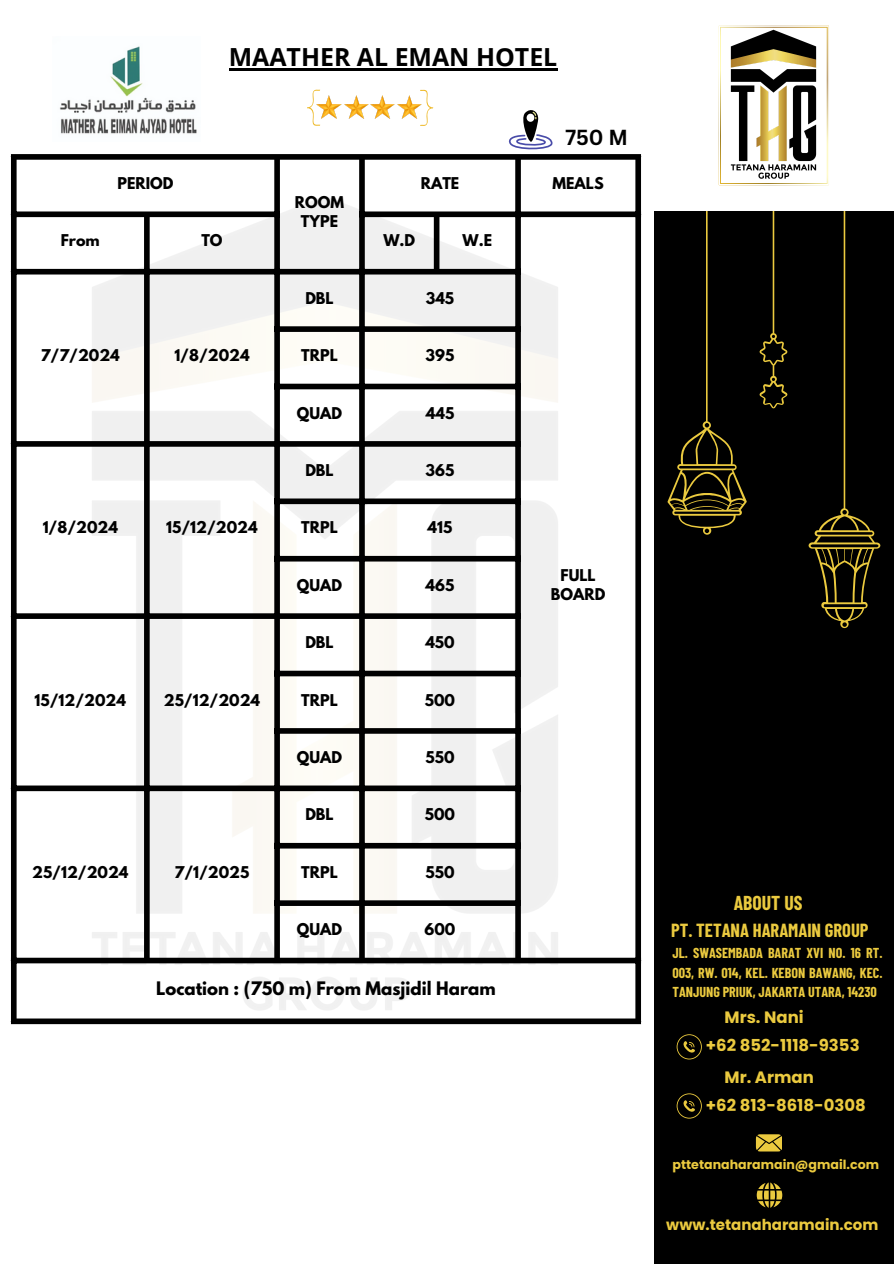
<style>
.page{position:relative;width:894px;height:1264px;background:#fff}
.page>*{position:absolute;margin:0;border:0;box-sizing:border-box;transform-origin:0 0}
.t1{font:700 24.9px "Open Sans";color:#000}
.t2{font:700 21.15px "Canva Sans";color:#000}
.t3{font:700 19.65px "Barlow Condensed";color:#ebca3f}
.t4{font:700 18.6px "Barlow Condensed";color:#ebca3f}
.t5{font:700 16.5px "Poppins";color:#ebca3f}
.t6{font:700 16.5px "League Spartan";color:#000}
.t7{font:700 15px "Poppins";color:#ebca3f}
.t8{font:700 14.4px/19.2px "League Spartan";color:#000;text-align:center}
.t9{font:700 14.1px/19.4px "Barlow Condensed";color:#ebca3f;text-align:justify}
.t10{font:700 12.6px "Poppins";color:#ebca3f}
</style>
<div class="page">
<img style="left:23px;top:185px;width:613px;height:840px">
<div style="left:11px;top:160px;width:6px;height:858px;background:#000"></div>
<div style="left:144px;top:217px;width:6px;height:740px;background:#000"></div>
<div style="left:274px;top:160px;width:6px;height:797px;background:#000"></div>
<div style="left:359px;top:160px;width:5px;height:797px;background:#000"></div>
<div style="left:433px;top:217px;width:6px;height:52px;background:#000"></div>
<div style="left:515px;top:160px;width:5px;height:797px;background:#000"></div>
<div style="left:635px;top:160px;width:6px;height:858px;background:#000"></div>
<div style="left:11px;top:154px;width:630px;height:6px;background:#000"></div>
<div style="left:11px;top:211px;width:269px;height:6px;background:#000"></div>
<div style="left:359px;top:211px;width:282px;height:6px;background:#000"></div>
<div style="left:11px;top:269px;width:509px;height:5px;background:#000"></div>
<div style="left:274px;top:326px;width:246px;height:6px;background:#000"></div>
<div style="left:274px;top:384px;width:246px;height:5px;background:#000"></div>
<div style="left:11px;top:441px;width:509px;height:6px;background:#000"></div>
<div style="left:274px;top:498px;width:246px;height:6px;background:#000"></div>
<div style="left:274px;top:556px;width:246px;height:5px;background:#000"></div>
<div style="left:11px;top:613px;width:509px;height:6px;background:#000"></div>
<div style="left:274px;top:670px;width:246px;height:6px;background:#000"></div>
<div style="left:274px;top:728px;width:246px;height:5px;background:#000"></div>
<div style="left:11px;top:785px;width:509px;height:6px;background:#000"></div>
<div style="left:274px;top:843px;width:246px;height:5px;background:#000"></div>
<div style="left:274px;top:900px;width:246px;height:6px;background:#000"></div>
<div style="left:11px;top:957px;width:630px;height:6px;background:#000"></div>
<div style="left:11px;top:1018px;width:630px;height:6px;background:#000"></div>
<img style="left:320px;top:95px;width:21px;height:23px">
<img style="left:344px;top:95px;width:24px;height:23px">
<img style="left:370px;top:95px;width:24px;height:23px">
<img style="left:397px;top:95px;width:22px;height:23px">
<svg style="left:307px;top:89px;width:13px;height:37px"></svg>
<svg style="left:419px;top:90px;width:14px;height:36px"></svg>
<img style="left:59px;top:46px;width:138px;height:88px">
<hr style="left:229px;top:68px;width:328px;height:2px;background:#000">
<div style="left:653px;top:0;width:240px;height:1263px;background:#000"></div>
<div style="left:645px;top:0;width:248px;height:210px;background:#fff"></div>
<svg style="left:667px;top:25px;width:213px;height:603px"></svg>
<svg style="left:676px;top:1034px;width:25px;height:25px"></svg>
<svg style="left:755px;top:1134px;width:26px;height:17px"></svg>
<svg style="left:756px;top:1182px;width:26px;height:25px"></svg>
<svg style="left:676px;top:1093px;width:25px;height:25px"></svg>
<svg style="left:508px;top:110px;width:44px;height:39px"></svg>
<p class="t8" style="left:117px;top:175px;width:57px">PERIOD</p>
<p class="t1" style="left:229px;top:39px;width:330px">MAATHER AL EMAN HOTEL</p>
<h5 class="t2" style="left:565px;top:122px;width:64px">750 M</h5>
<h1 class="t8" style="left:295px;top:194px;width:51px">ROOM<br>TYPE</h1>
<p class="t8" style="left:420px;top:175px;width:40px">RATE</p>
<p class="t8" style="left:552px;top:175px;width:53px">MEALS</p>
<p class="t8" style="left:61px;top:233px;width:41px">From</p>
<p class="t8" style="left:201px;top:233px;width:23px">TO</p>
<p class="t8" style="left:383px;top:233px;width:33px">W.D</p>
<p class="t8" style="left:462px;top:233px;width:31px">W.E</p>
<p class="t8" style="left:305px;top:290px;width:30px">DBL</p>
<p class="t8" style="left:425px;top:290px;width:30px">345</p>
<h2 class="t8" style="left:41px;top:347px;width:81px">7/7/2024</h2>
<p class="t8" style="left:174px;top:347px;width:77px">1/8/2024</p>
<p class="t8" style="left:301px;top:347px;width:38px">TRPL</p>
<p class="t8" style="left:425px;top:347px;width:30px">395</p>
<p class="t8" style="left:297px;top:405px;width:47px">QUAD</p>
<p class="t8" style="left:425px;top:405px;width:30px">445</p>
<p class="t8" style="left:305px;top:462px;width:30px">DBL</p>
<p class="t8" style="left:425px;top:462px;width:30px">365</p>
<p class="t8" style="left:43px;top:520px;width:77px">1/8/2024</p>
<p class="t8" style="left:166px;top:520px;width:93px">15/12/2024</p>
<p class="t8" style="left:301px;top:520px;width:38px">TRPL</p>
<p class="t8" style="left:427px;top:520px;width:26px">415</p>
<p class="t8" style="left:297px;top:577px;width:47px">QUAD</p>
<p class="t8" style="left:425px;top:577px;width:30px">465</p>
<p class="t8" style="left:305px;top:634px;width:30px">DBL</p>
<p class="t8" style="left:425px;top:634px;width:31px">450</p>
<p class="t8" style="left:35px;top:692px;width:93px">15/12/2024</p>
<p class="t8" style="left:164px;top:692px;width:98px">25/12/2024</p>
<p class="t8" style="left:301px;top:692px;width:38px">TRPL</p>
<p class="t8" style="left:425px;top:692px;width:32px">500</p>
<p class="t8" style="left:297px;top:749px;width:47px">QUAD</p>
<p class="t8" style="left:425px;top:749px;width:30px">550</p>
<p class="t8" style="left:305px;top:806px;width:30px">DBL</p>
<p class="t8" style="left:425px;top:806px;width:32px">500</p>
<p class="t8" style="left:32px;top:864px;width:98px">25/12/2024</p>
<p class="t8" style="left:174px;top:864px;width:76px">7/1/2025</p>
<p class="t8" style="left:301px;top:864px;width:38px">TRPL</p>
<p class="t8" style="left:425px;top:864px;width:30px">550</p>
<p class="t8" style="left:297px;top:921px;width:47px">QUAD</p>
<p class="t8" style="left:424px;top:921px;width:32px">600</p>
<p class="t6" style="left:156px;top:980px;width:341px">Location : (750 m) From Masjidil Haram</p>
<p class="t8" style="left:550px;top:567px;width:56px">FULL<br>BOARD</p>
<p class="t3" style="left:733px;top:890px;width:70px">ABOUT US</p>
<p class="t4" style="left:671px;top:918px;width:199px">PT. TETANA HARAMAIN GROUP</p>
<p class="t9" style="left:672px;top:943px;width:211px">JL. SWASEMBADA BARAT XVI NO. 16 RT.<br>003, RW. 014, KEL. KEBON BAWANG, KEC.<br>TANJUNG PRIUK, JAKARTA UTARA, 14230</p>
<p class="t5" style="left:724px;top:1005px;width:81px">Mrs. Nani</p>
<p class="t5" style="left:705px;top:1034px;width:155px">+62 852-1118-9353</p>
<h3 class="t5" style="left:724px;top:1065px;width:91px">Mr. Arman</h3>
<h2 class="t5" style="left:705px;top:1093px;width:161px">+62 813-8618-0308</h2>
<p class="t10" style="left:672px;top:1155px;width:208px">pttetanaharamain@gmail.com</p>
<p class="t7" style="left:666px;top:1214px;width:214px">www.tetanaharamain.com</p>
</div>
